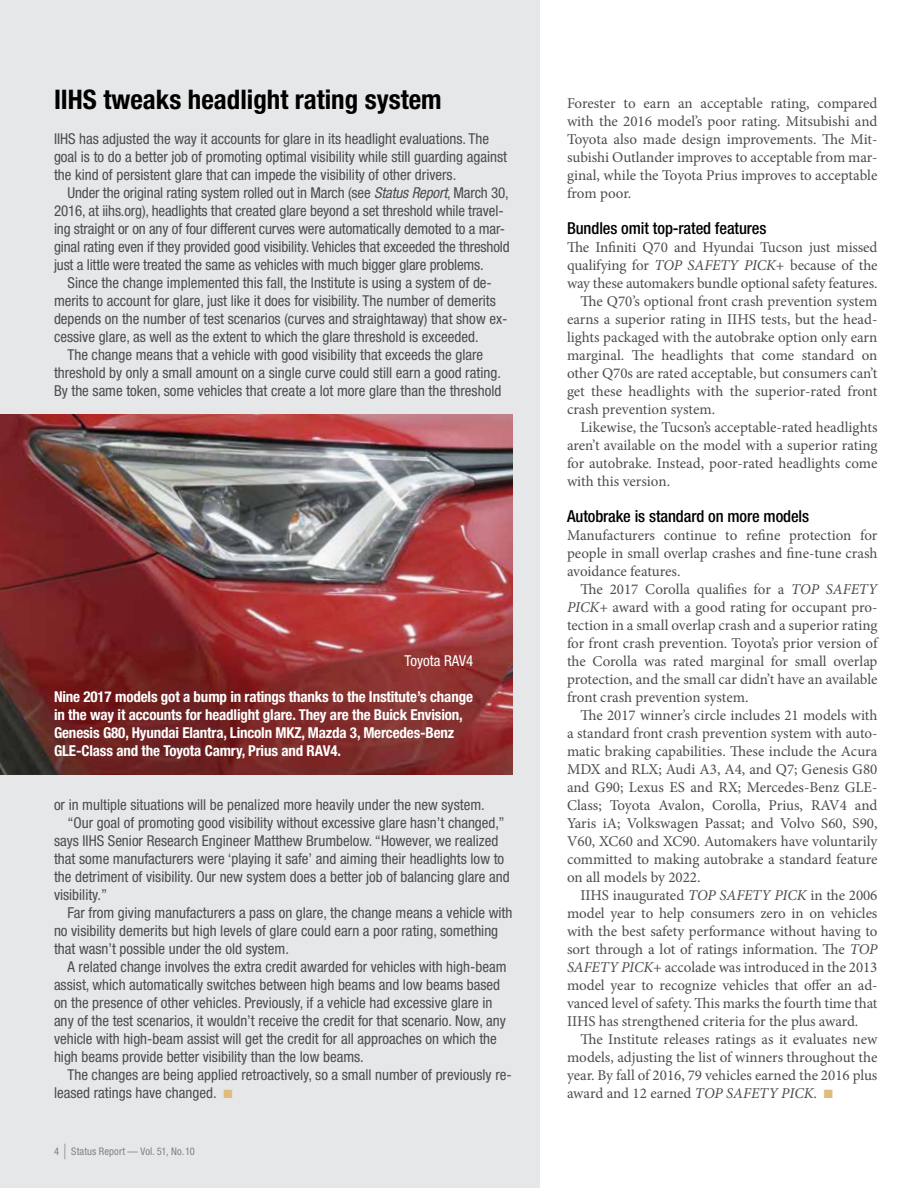
<style>
.page{position:relative;width:918px;height:1188px;background:#fff}
.page>*{position:absolute;margin:0;border:0;box-sizing:border-box;transform-origin:0 0}
.t1{font:700 condensed 27px "Helvetica Neue LT Pro";color:#000}
.t2{font:500 condensed 16.5px "Helvetica Neue LT Pro";letter-spacing:-.005em;color:#000}
.t3{font:15px/18px "Minion Pro";letter-spacing:-.005em;color:#4c4c4e;text-align:justify}
.t4{font:condensed 15px/18px "Helvetica Neue LT Pro";color:#4c4c4e}
.t5{font:700 condensed 15px/18px "Helvetica Neue LT Pro";letter-spacing:-.01em;color:#fff}
.t6{font:condensed 15px "Helvetica Neue LT Pro";color:#fff}
.t7{font:condensed 10.5px "Helvetica Neue LT Pro";letter-spacing:.01em;color:#808284}
.s1{font-style:italic}
.s2{color:#e0bb7e}
.s3{font-size:21px}
</style>
<div class="page">
<div style="left:0;top:0;width:540px;height:1188px;background:#e6e7e8"></div>
<img style="left:0;top:414px;width:513px;height:360px">
<h1 class="t1" style="left:54px;top:84px;width:389px">IIHS tweaks headlight rating system</h1>
<p class="t4" style="left:54px;top:130px;width:455px">IIHS has adjusted the way it accounts for glare in its headlight evaluations. The goal is to do a better job of promoting optimal visibility while still guarding against the kind of persistent glare that can impede the visibility of other drivers.</p>
<p class="t4" style="left:54px;top:184px;width:457px;text-indent:14px">Under the original rating system rolled out in March (see <span class="s1">Status Report</span>, March 30, 2016, at iihs.org), headlights that created glare beyond a set threshold while travel&shy;ing straight or on any of four different curves were automatically demoted to a mar&shy;ginal rating even if they provided good visibility. Vehicles that exceeded the threshold just a little were treated the same as vehicles with much bigger glare problems.</p>
<p class="t4" style="left:68px;top:274px;width:426px">Since the change implemented this fall, the Institute is using a system of de-</p>
<p class="t4" style="left:54px;top:292px;width:443px">merits to account for glare, just like it does for visibility. The number of demerits</p>
<p class="t4" style="left:54px;top:310px;width:455px">depends on the number of test scenarios (curves and straightaway) that show ex-</p>
<p class="t4" style="left:54px;top:328px;width:426px">cessive glare, as well as the extent to which the glare threshold is exceeded.</p>
<p class="t4" style="left:68px;top:346px;width:417px">The change means that a vehicle with good visibility that exceeds the glare</p>
<p class="t4" style="left:54px;top:364px;width:448px">threshold by only a small amount on a single curve could still earn a good rating.</p>
<p class="t4" style="left:54px;top:382px;width:449px">By the same token, some vehicles that create a lot more glare than the threshold</p>
<p class="t6" style="left:405px;top:652px;width:70px">Toyota RAV4</p>
<p class="t5" style="left:54px;top:687px;width:421px">Nine 2017 models got a bump in ratings thanks to the Institute’s change in the way it accounts for headlight glare. They are the Buick Envision, Genesis G80, Hyundai Elantra, Lincoln MKZ, Mazda 3, Mercedes-Benz GLE-Class and the Toyota Camry, Prius and RAV4.</p>
<p class="t4" style="left:54px;top:796px;width:432px">or in multiple situations will be penalized more heavily under the new system.</p>
<p class="t4" style="left:68px;top:814px;width:439px">“Our goal of promoting good visibility without excessive glare hasn’t changed,”</p>
<p class="t4" style="left:54px;top:832px;width:446px">says IIHS Senior Research Engineer Matthew Brumbelow. “However, we realized</p>
<p class="t4" style="left:54px;top:850px;width:452px">that some manufacturers were ‘playing it safe’ and aiming their headlights low to</p>
<p class="t4" style="left:54px;top:868px;width:457px">the detriment of visibility. Our new system does a better job of balancing glare and</p>
<p class="t4" style="left:54px;top:886px;width:55px">visibility.”</p>
<p class="t4" style="left:68px;top:904px;width:446px">Far from giving manufacturers a pass on glare, the change means a vehicle with</p>
<p class="t4" style="left:54px;top:922px;width:446px">no visibility demerits but high levels of glare could earn a poor rating, something</p>
<p class="t4" style="left:54px;top:940px;width:236px">that wasn’t possible under the old system.</p>
<p class="t4" style="left:68px;top:958px;width:441px">A related change involves the extra credit awarded for vehicles with high-beam</p>
<p class="t4" style="left:54px;top:976px;width:448px">assist, which automatically switches between high beams and low beams based</p>
<p class="t4" style="left:54px;top:994px;width:440px">on the presence of other vehicles. Previously, if a vehicle had excessive glare in</p>
<p class="t4" style="left:54px;top:1012px;width:454px">any of the test scenarios, it wouldn’t receive the credit for that scenario. Now, any</p>
<p class="t4" style="left:54px;top:1030px;width:444px">vehicle with high-beam assist will get the credit for all approaches on which the</p>
<p class="t4" style="left:54px;top:1048px;width:311px">high beams provide better visibility than the low beams.</p>
<p class="t4" style="left:68px;top:1066px;width:446px">The changes are being applied retroactively, so a small number of previously re-</p>
<p class="t4" style="left:54px;top:1084px;width:180px">leased ratings have changed. <span class="s2">■</span></p>
<p class="t7" style="left:54px;top:1145px;width:142px">4 <span class="s3">|</span> Status Report — Vol. 51, No. 10</p>
<p class="t3" style="left:567px;top:94px;width:312px">Forester to earn an acceptable rating, compared with the 2016 model’s poor rating. Mitsubishi and Toyota also made design improvements. The Mit&shy;subishi Outlander improves to acceptable from mar&shy;ginal, while the Toyota Prius improves to acceptable from poor.</p>
<p class="t2" style="left:567px;top:218px;width:201px">Bundles omit top-rated features</p>
<p class="t3" style="left:567px;top:238px;width:312px">The Infiniti Q70 and Hyundai Tucson just missed</p>
<p class="t3" style="left:567px;top:256px;width:312px">qualifying for <span class="s1">TOP SAFETY PICK</span>+ because of the</p>
<p class="t3" style="left:567px;top:274px;width:312px">way these automakers bundle optional safety features.</p>
<p class="t3" style="left:580px;top:292px;width:298px">The Q70’s optional front crash prevention system</p>
<p class="t3" style="left:567px;top:310px;width:312px">earns a superior rating in IIHS tests, but the head-</p>
<p class="t3" style="left:567px;top:328px;width:312px">lights packaged with the autobrake option only earn</p>
<p class="t3" style="left:567px;top:346px;width:312px">marginal. The headlights that come standard on</p>
<p class="t3" style="left:567px;top:364px;width:312px">other Q70s are rated acceptable, but consumers can’t</p>
<p class="t3" style="left:567px;top:382px;width:312px">get these headlights with the superior-rated front</p>
<p class="t3" style="left:567px;top:400px;width:150px">crash prevention system.</p>
<p class="t3" style="left:580px;top:418px;width:299px">Likewise, the Tucson’s acceptable-rated headlights</p>
<p class="t3" style="left:567px;top:436px;width:312px">aren’t available on the model with a superior rating</p>
<p class="t3" style="left:567px;top:454px;width:312px">for autobrake. Instead, poor-rated headlights come</p>
<p class="t3" style="left:567px;top:472px;width:105px">with this version.</p>
<p class="t2" style="left:567px;top:506px;width:244px">Autobrake is standard on more models</p>
<p class="t3" style="left:567px;top:526px;width:312px">Manufacturers continue to refine protection for people in small overlap crashes and fine-tune crash avoidance features.</p>
<p class="t3" style="left:567px;top:580px;width:312px;text-indent:14px">The 2017 Corolla qualifies for a <span class="s1">TOP SAFETY PICK</span>+ award with a good rating for occupant pro&shy;tection in a small overlap crash and a superior rating for front crash prevention. Toyota’s prior version of the Corolla was rated marginal for small overlap protection, and the small car didn’t have an available front crash prevention system.</p>
<p class="t3" style="left:567px;top:706px;width:312px;text-indent:14px">The 2017 winner’s circle includes 21 models with a standard front crash prevention system with auto&shy;matic braking capabilities. These include the Acura MDX and RLX; Audi A3, A4, and Q7; Genesis G80 and G90; Lexus ES and RX; Mercedes-Benz GLE-Class; Toyota Avalon, Corolla, Prius, RAV4 and Yaris iA; Volkswagen Passat; and Volvo S60, S90, V60, XC60 and XC90. Automakers have voluntarily committed to making autobrake a standard feature on all models by 2022.</p>
<p class="t3" style="left:567px;top:886px;width:312px;text-indent:14px">IIHS inaugurated <span class="s1">TOP SAFETY PICK</span> in the 2006 model year to help consumers zero in on vehicles with the best safety performance without having to sort through a lot of ratings information. The <span class="s1">TOP SAFETY PICK</span>+ accolade was introduced in the 2013 model year to recognize vehicles that offer an ad&shy;vanced level of safety. This marks the fourth time that IIHS has strengthened criteria for the plus award.</p>
<p class="t3" style="left:567px;top:1030px;width:312px;text-indent:14px">The Institute releases ratings as it evaluates new models, adjusting the list of winners throughout the year. By fall of 2016, 79 vehicles earned the 2016 plus award and 12 earned <span class="s1">TOP SAFETY PICK</span>. <span class="s2">■</span></p>
</div>
